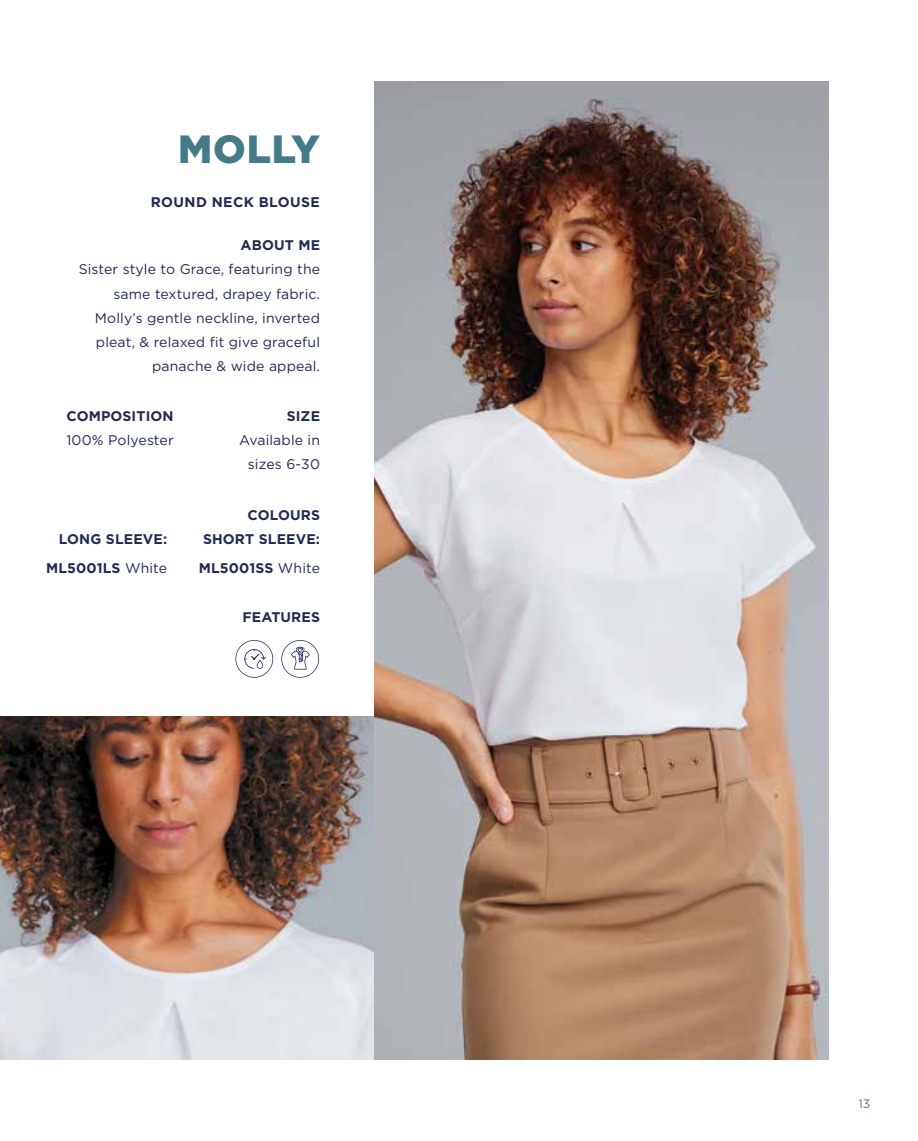
<style>
.page{position:relative;width:918px;height:1141px;background:#fff}
.page>*{position:absolute;margin:0;border:0;box-sizing:border-box;transform-origin:0 0}
.t1{font:900 39.38px "Gotham Pro";letter-spacing:.02em;color:#457a89}
.t2{font:14px/24.2px "Gotham Pro";letter-spacing:.01em;color:#242953;text-align:right}
.t3{font:700 14px/29.1px "Gotham Pro";letter-spacing:.01em;color:#242953;text-align:right}
.t4{font:700 14px "Gotham Pro";letter-spacing:.03em;color:#242953}
.t5{font:12.25px "Gotham Pro";color:#457a89}
.s1{font-weight:400}
</style>
<div class="page">
<img style="left:0;top:717px;width:375px;height:342px">
<img style="left:375px;top:82px;width:453px;height:977px">
<svg style="left:235px;top:640px;width:38px;height:38px"></svg>
<svg style="left:281px;top:640px;width:38px;height:38px"></svg>
<h1 class="t1" style="left:178px;top:126px;width:143px">MOLLY</h1>
<p class="t4" style="left:151px;top:194px;width:171px">ROUND NECK BLOUSE</p>
<p class="t3" style="left:241px;top:230px;width:81px">ABOUT ME</p>
<p class="t2" style="left:79px;top:257px;width:243px">Sister style to Grace, featuring the same textured, drapey fabric.<br>Molly’s gentle neckline, inverted pleat, &amp; relaxed fit give graceful panache &amp; wide appeal.</p>
<p class="t3" style="left:67px;top:401px;width:109px">COMPOSITION</p>
<p class="t2" style="left:66px;top:428px;width:109px">100% Polyester</p>
<p class="t3" style="left:287px;top:401px;width:35px">SIZE</p>
<p class="t2" style="left:239px;top:428px;width:82px">Available in sizes 6-30</p>
<p class="t3" style="left:46px;top:524px;width:123px">LONG SLEEVE:<br>ML5001LS <span class="s1">White</span></p>
<p class="t3" style="left:203px;top:503px;width:118px;line-height:24.2px">COLOURS<br>SHORT SLEEVE:</p>
<p class="t3" style="left:199px;top:553px;width:123px">ML5001SS <span class="s1">White</span></p>
<p class="t3" style="left:242px;top:602px;width:79px">FEATURES</p>
<p class="t5" style="left:858px;top:1097px;width:13px">13</p>
</div>
